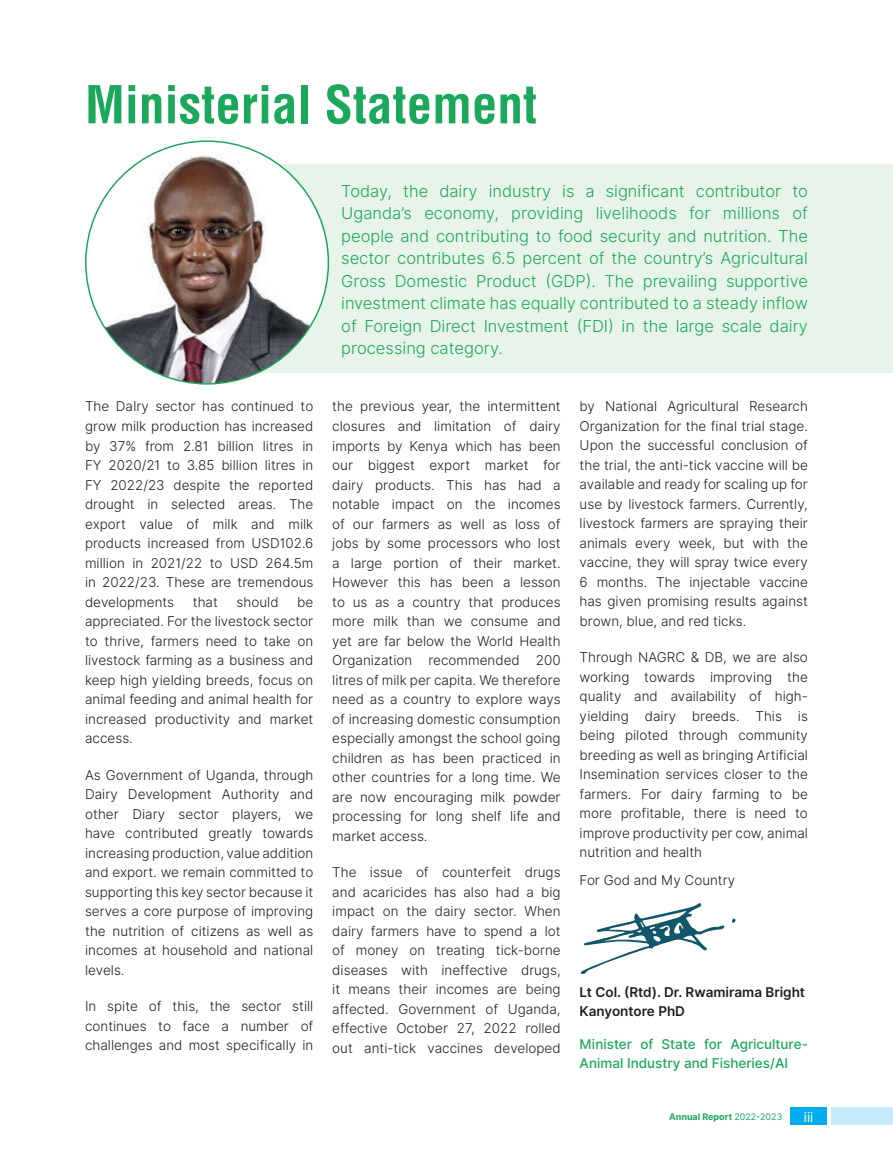
<style>
.page{position:relative;width:893px;height:1170px;background:#fff}
.page>*{position:absolute;margin:0;border:0;box-sizing:border-box;transform-origin:0 0}
.t1{font:700 condensed 51px "Helvetica";color:#1ca85c}
.t2{font:16.5px/22.5px "Inter Light BETA";color:#1ca85c;text-align:justify}
.t3{font:13.5px/19.5px "Inter Light BETA";color:#231f20;text-align:justify}
.t4{font:500 13.5px/19.5px "Inter";color:#1ca85c}
.t5{font:600 13.5px/19.5px "Inter";color:#231f20}
.t6{font:13.5px "Inter";color:#fff}
.t7{font:700 9px "Inter";color:#1ca85c}
.s1{font-weight:400}
</style>
<div class="page">
<div style="left:244px;top:164px;width:649px;height:208px;background:#e8f3ea"></div>
<img style="left:105px;top:152px;width:223px;height:232px">
<svg style="left:581px;top:903px;width:144px;height:71px"></svg>
<svg style="left:732px;top:918px;width:4px;height:4px"></svg>
<div style="left:831px;top:1107px;width:62px;height:18px;background:#c6eafa"></div>
<div style="left:790px;top:1107px;width:37px;height:18px;background:#00aeef"></div>
<h1 class="t1" style="left:85px;top:73px;width:454px">Ministerial Statement</h1>
<p class="t3" style="left:85px;top:397px;width:230px">The DaIry sector has continued to grow milk production has increased by 37% from 2.81 billion litres in FY 2020/21 to 3.85 billion litres in FY 2022/23 despite the reported drought in selected areas. The export value of milk and milk products increased from USD102.6 million in 2021/22 to USD 264.5m in 2022/23. These are tremendous developments</p>
<p class="t3" style="left:85px;top:592px;width:230px;text-indent:212px">be appreciated. For the livestock sector to thrive, farmers need to take on livestock farming as a business and keep high yielding breeds, focus on animal feeding and animal health for increased productivity and market access.</p>
<p class="t3" style="left:85px;top:765px;width:230px">As Government of Uganda, through Dairy Development Authority and other Diary sector players, we have contributed greatly towards increasing production, value addition and export. we remain committed to supporting this key sector because it serves a core purpose of improving the nutrition of citizens as well as incomes at household and national levels.</p>
<p class="t3" style="left:85px;top:996px;width:230px">In spite of this, the sector still continues to face a number of challenges and most specifically in</p>
<p class="t3" style="left:193px;top:592px;width:27px">that</p>
<p class="t3" style="left:237px;top:592px;width:43px">should</p>
<p class="t2" style="left:341px;top:180px;width:468px">Today, the dairy industry is a significant contributor to Uganda’s economy, providing livelihoods for millions of people and contributing to food security and nutrition. The sector contributes 6.5 percent of the country’s Agricultural Gross Domestic Product (GDP). The prevailing supportive investment climate has equally contributed to a steady inflow of Foreign Direct Investment (FDI) in the large scale dairy processing category.</p>
<p class="t3" style="left:332px;top:397px;width:230px">the previous year, the intermittent closures and limitation of dairy imports by Kenya which has been our biggest export market for dairy products. This has had a notable impact on the incomes of our farmers as well as loss of jobs by some processors who lost a large portion of their market.<br>However this has been a lesson to us as a country that produces more milk than we consume and yet are far below the World Health Organization recommended 200 litres of milk per capita. We therefore need as a country to explore ways of increasing domestic consumption especially amongst the school going children as has been practiced in other countries for a long time. We are now encouraging milk powder processing for long shelf life and market access.</p>
<p class="t3" style="left:332px;top:862px;width:230px">The issue of counterfeit drugs and acaricides has also had a big impact on the dairy sector. When dairy farmers have to spend a lot of money on treating tick-borne diseases with ineffective drugs, it means their incomes are being affected. Government of Uganda, effective October 27, 2022 rolled out anti-tick vaccines developed</p>
<p class="t3" style="left:580px;top:397px;width:230px">by National Agricultural Research Organization for the final trial stage.<br>Upon the successful conclusion of the trial, the anti-tick vaccine will be available and ready for scaling up for use by livestock farmers. Currently, livestock farmers are spraying their animals every week, but with the vaccine, they will spray twice every 6 months. The injectable vaccine has given promising results against brown, blue, and red ticks.</p>
<p class="t3" style="left:580px;top:648px;width:230px">Through NAGRC &amp; DB, we are also working towards improving the quality and availability of high&shy;yielding dairy breeds. This is being piloted through community breeding as well as bringing Artificial Insemination services closer to the farmers. For dairy farming to be more profitable, there is need to improve productivity per cow, animal nutrition and health</p>
<p class="t3" style="left:580px;top:871px;width:157px">For God and My Country</p>
<p class="t5" style="left:580px;top:982px;width:227px">Lt Col. (Rtd). Dr. Rwamirama Bright<br>Kanyontore PhD</p>
<p class="t4" style="left:580px;top:1034px;width:230px">Minister of State for Agriculture-<br>Animal Industry and Fisheries/AI</p>
<p class="t7" style="left:669px;top:1110px;width:115px">Annual Report <span class="s1">2022-2023</span></p>
<p class="t6" style="left:804px;top:1107px;width:11px">iii</p>
</div>
